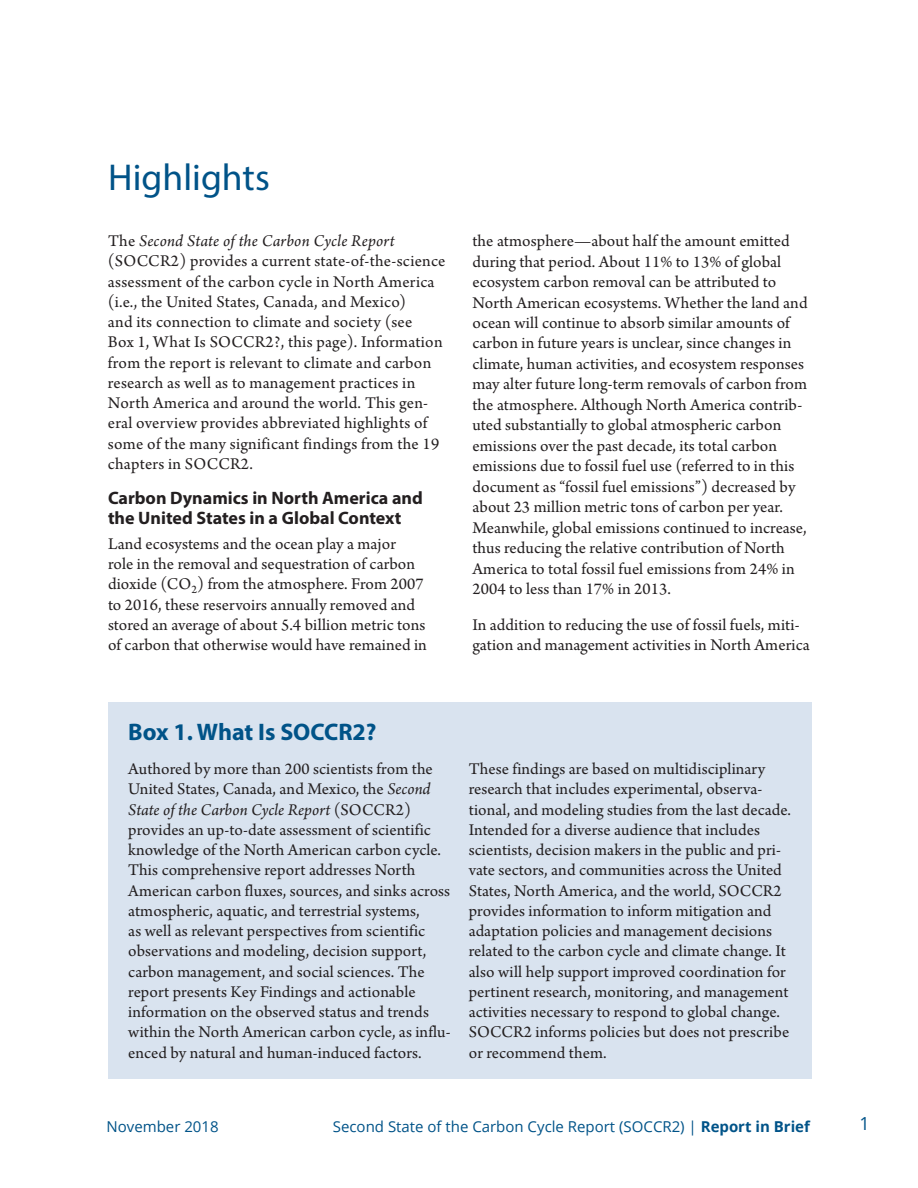
<style>
.page{position:relative;width:918px;height:1188px;background:#fff}
.page>*{position:absolute;margin:0;border:0;box-sizing:border-box;transform-origin:0 0}
.t1{font:37.5px "Myriad Pro";color:#005388}
.t2{font:700 24px "Myriad Pro";color:#005388}
.t3{font:700 18px/20.2px "Myriad Pro";color:#231f20}
.t4{font:18px "Open Sans";color:#005388}
.t5{font:17.25px/20.2px "Arno Pro";letter-spacing:.005em;color:#231f20}
.t6{font:15px "Open Sans";color:#005388}
.s1{font-style:italic}
.s2{font-weight:700}
</style>
<div class="page">
<div style="left:108px;top:702px;width:704px;height:376px;background:#d9e3ef"></div>
<h1 class="t1" style="left:108px;top:154px;width:163px">Highlights</h1>
<p class="t5" style="left:108px;top:232px;width:339px">The <span class="s1">Second State of the Carbon Cycle Report </span>(SOCCR2) provides a current state-of-the-science assessment of the carbon cycle in North America (i.e., the United States, Canada, and Mexico)<br>and its connection to climate and society (see<br>Box 1, What Is SOCCR2?, this page). Information from the report is relevant to climate and carbon research as well as to management practices in North America and around the world. This gen&shy;eral overview provides abbreviated highlights of some of the many significant findings from the 19 chapters in SOCCR2.</p>
<p class="t3" style="left:108px;top:487px;width:316px">Carbon Dynamics in North America and the United States in a Global Context</p>
<p class="t5" style="left:108px;top:535px;width:320px">Land ecosystems and the ocean play a major<br>role in the removal and sequestration of carbon dioxide (CO<sub>2</sub>) from the atmosphere. From 2007 to 2016, these reservoirs annually removed and stored an average of about 5.4 billion metric tons of carbon that otherwise would have remained in</p>
<p class="t5" style="left:472px;top:232px;width:337px">the atmosphere—about half the amount emitted during that period. About 11% to 13% of global ecosystem carbon removal can be attributed to North American ecosystems. Whether the land and ocean will continue to absorb similar amounts of carbon in future years is unclear, since changes in climate, human activities, and ecosystem responses may alter future long-term removals of carbon from the atmosphere. Although North America contrib&shy;uted substantially to global atmospheric carbon emissions over the past decade, its total carbon emissions due to fossil fuel use (referred to in this document as “fossil fuel emissions”) decreased by about 23 million metric tons of carbon per year.<br>Meanwhile, global emissions continued to increase, thus reducing the relative contribution of North America to total fossil fuel emissions from 24% in 2004 to less than 17% in 2013.</p>
<p class="t5" style="left:472px;top:615px;width:339px">In addition to reducing the use of fossil fuels, miti&shy;gation and management activities in North America</p>
<h2 class="t2" style="left:128px;top:717px;width:250px">Box 1. What Is SOCCR2?</h2>
<p class="t5" style="left:128px;top:760px;width:324px">Authored by more than 200 scientists from the United States, Canada, and Mexico, the <span class="s1">Second State of the Carbon Cycle Report</span> (SOCCR2) provides an up-to-date assessment of scientific knowledge of the North American carbon cycle.<br>This comprehensive report addresses North American carbon fluxes, sources, and sinks across atmospheric, aquatic, and terrestrial systems,<br>as well as relevant perspectives from scientific observations and modeling, decision support, carbon management, and social sciences. The report presents Key Findings and actionable information on the observed status and trends within the North American carbon cycle, as influ&shy;enced by natural and human-induced factors.</p>
<p class="t5" style="left:469px;top:760px;width:324px">These findings are based on multidisciplinary research that includes experimental, observa&shy;tional, and modeling studies from the last decade.<br>Intended for a diverse audience that includes scientists, decision makers in the public and pri&shy;vate sectors, and communities across the United States, North America, and the world, SOCCR2 provides information to inform mitigation and adaptation policies and management decisions related to the carbon cycle and climate change. It also will help support improved coordination for pertinent research, monitoring, and management activities necessary to respond to global change.<br>SOCCR2 informs policies but does not prescribe or recommend them.</p>
<p class="t6" style="left:106px;top:1116px;width:114px">November 2018</p>
<p class="t6" style="left:333px;top:1116px;width:479px">Second State of the Carbon Cycle Report (SOCCR2) | <span class="s2">Report in Brief</span></p>
<p class="t4" style="left:860px;top:1111px;width:12px">1</p>
</div>
